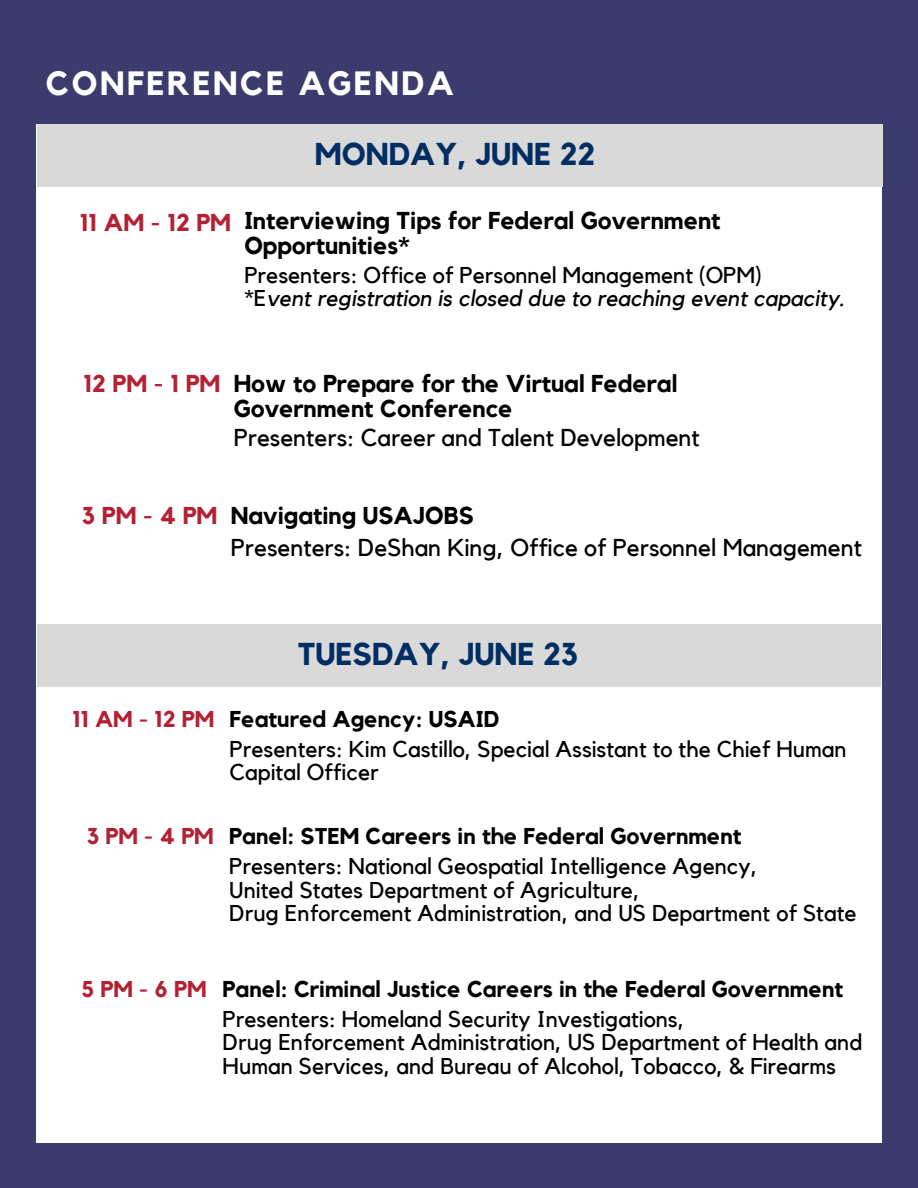
<style>
.page{position:relative;width:918px;height:1188px;background:#3c3b6e}
.page>*{position:absolute;margin:0;border:0;box-sizing:border-box;transform-origin:0 0}
.t1{font:700 33.6px "Kollektif";letter-spacing:.075em;color:#fff}
.t2{font:700 31.5px "Kollektif";color:#002d62}
.t3{font:700 24.3px/25px "Kollektif";color:#000}
.t4{font:24.3px "Kollektif";color:#000}
.t5{font:700 24.3px "Kollektif";color:#b22234}
.t6{font:22.8px/23.5px "Kollektif";color:#000}
.t7{font:700 22.8px "Kollektif";color:#000}
.t8{font:italic 22.8px "Kollektif";color:#000}
.t9{font:700 22.8px "Kollektif";color:#b22234}
.s1{font-style:normal}
</style>
<div class="page">
<div style="left:37px;top:125px;width:845px;height:1018px;background:#fff"></div>
<div style="left:37px;top:624px;width:844px;height:62px;background:#d9d9d9"></div>
<div style="left:37px;top:125px;width:846px;height:62px;background:#d9d9d9"></div>
<p class="t1" style="left:46px;top:68px;width:409px">CONFERENCE AGENDA</p>
<p class="t2" style="left:315px;top:140px;width:282px">MONDAY, JUNE 22</p>
<p class="t5" style="left:79px;top:211px;width:153px">11 AM - 12 PM</p>
<p class="t3" style="left:244px;top:209px;width:478px">Interviewing Tips for Federal Government<br>Opportunities*</p>
<p class="t6" style="left:244px;top:264px;width:519px">Presenters: Office of Personnel Management (OPM)</p>
<p class="t8" style="left:244px;top:288px;width:602px"><span class="s1">*E</span>vent registration is closed due to reaching event capacity.</p>
<p class="t5" style="left:83px;top:372px;width:139px">12PM-1PM</p>
<p class="t3" style="left:234px;top:372px;width:445px">How to Prepare for the Virtual Federal<br>Government Conference</p>
<p class="t4" style="left:234px;top:426px;width:468px">Presenters: Career and Talent Development</p>
<p class="t5" style="left:82px;top:504px;width:137px">3PM-4PM</p>
<p class="t3" style="left:231px;top:504px;width:244px">Navigating USAJOBS</p>
<p class="t4" style="left:231px;top:537px;width:633px">Presenters: DeShan King, Office of Personnel Management</p>
<p class="t2" style="left:298px;top:639px;width:282px">TUESDAY, JUNE 23</p>
<p class="t9" style="left:72px;top:708px;width:144px">11 AM - 12 PM</p>
<p class="t7" style="left:230px;top:708px;width:271px">Featured Agency: USAID</p>
<p class="t6" style="left:230px;top:738px;width:619px">Presenters: Kim Castillo, Special Assistant to the Chief Human<br>Capital Officer</p>
<p class="t9" style="left:87px;top:825px;width:129px">3PM-4PM</p>
<p class="t7" style="left:229px;top:825px;width:514px">Panel: STEM Careers in the Federal Government</p>
<p class="t6" style="left:229px;top:855px;width:530px">Presenters: National Geospatial Intelligence Agency,</p>
<p class="t6" style="left:229px;top:879px;width:412px">United States Department of Agriculture,</p>
<p class="t6" style="left:229px;top:902px;width:629px">Drug Enforcement Administration, and US Department of State</p>
<p class="t9" style="left:81px;top:979px;width:127px">5PM-6PM</p>
<p class="t7" style="left:223px;top:979px;width:622px">Panel: Criminal Justice Careers in the Federal Government</p>
<p class="t6" style="left:223px;top:1008px;width:463px">Presenters: Homeland Security Investigations,</p>
<p class="t6" style="left:223px;top:1031px;width:642px">Drug Enforcement Administration, US Department of Health and</p>
<p class="t6" style="left:223px;top:1055px;width:615px">Human Services, and Bureau of Alcohol, Tobacco, &amp; Firearms</p>
</div>
